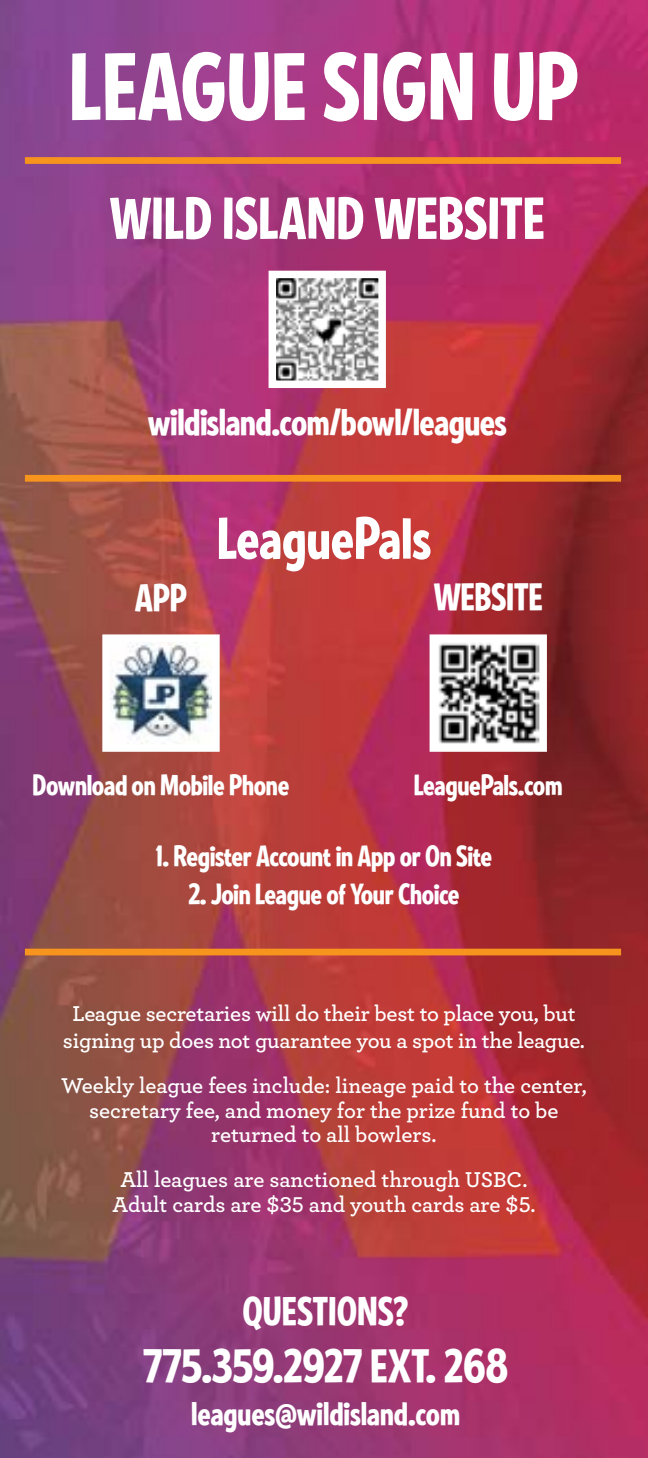
<style>
.page{position:relative;width:648px;height:1458px;background:#fff}
.page>*{position:absolute;margin:0;border:0;box-sizing:border-box;transform-origin:0 0}
.t1{font:94.5px "Ed Gothic";color:#fff}
.t2{font:58.5px "Ed Gothic";color:#fff}
.t3{font:46.8px "Ed Gothic";color:#fff}
.t4{font:40.05px "Ed Gothic";color:#fff}
.t5{font:38.25px "Ed Gothic";letter-spacing:-.01em;color:#fff}
.t6{font:33.52px "Ed Gothic";color:#fff}
.t7{font:29.25px "Ed Gothic";letter-spacing:-.01em;color:#fff}
.t8{font:600 22.5px/24.8px "Archer";letter-spacing:-.01em;color:#fff;text-align:center}
</style>
<div class="page">
<img style="left:0;top:0;width:648px;height:1458px">
<svg style="left:265px;top:267px;width:125px;height:125px"></svg>
<svg style="left:426px;top:631px;width:125px;height:125px"></svg>
<img style="left:99px;top:631px;width:124px;height:125px">
<div style="left:25px;top:475px;width:596px;height:7px;background:#f7941e"></div>
<div style="left:25px;top:949px;width:596px;height:6px;background:#f7941e"></div>
<div style="left:25px;top:157px;width:596px;height:7px;background:#f7941e"></div>
<h1 class="t1" style="left:69px;top:31px;width:511px">LEAGUE SIGN UP</h1>
<h2 class="t2" style="left:110px;top:184px;width:437px">WILD ISLAND WEBSITE</h2>
<h3 class="t5" style="left:148px;top:399px;width:360px">wildisland.com/bowl/leagues</h3>
<h3 class="t5" style="left:135px;top:575px;width:54px">APP</h3>
<h2 class="t2" style="left:217px;top:504px;width:215px">LeaguePals</h2>
<h3 class="t5" style="left:434px;top:574px;width:111px">WEBSITE</h3>
<h3 class="t7" style="left:33px;top:768px;width:258px">Download on Mobile Phone</h3>
<h3 class="t7" style="left:414px;top:768px;width:150px">LeaguePals.com</h3>
<h3 class="t7" style="left:156px;top:838px;width:338px">1. Register Account in App or On Site</h3>
<h3 class="t7" style="left:188px;top:876px;width:273px">2. Join League of Your Choice</h3>
<p class="t8" style="left:63px;top:999px;width:524px;line-height:27px">League secretaries will do their best to place you, but signing up does not guarantee you a spot in the league.</p>
<p class="t8" style="left:61px;top:1072px;width:527px">Weekly league fees include: lineage paid to the center, secretary fee, and money for the prize fund to be returned to all bowlers.</p>
<p class="t8" style="left:112px;top:1166px;width:425px">All leagues are sanctioned through USBC.<br>Adult cards are $35 and youth cards are $5.</p>
<h3 class="t4" style="left:242px;top:1287px;width:168px">QUESTIONS?</h3>
<h3 class="t3" style="left:143px;top:1338px;width:366px">775.359.2927 EXT. 268</h3>
<h3 class="t6" style="left:191px;top:1394px;width:271px">leagues@wildisland.com</h3>
</div>
